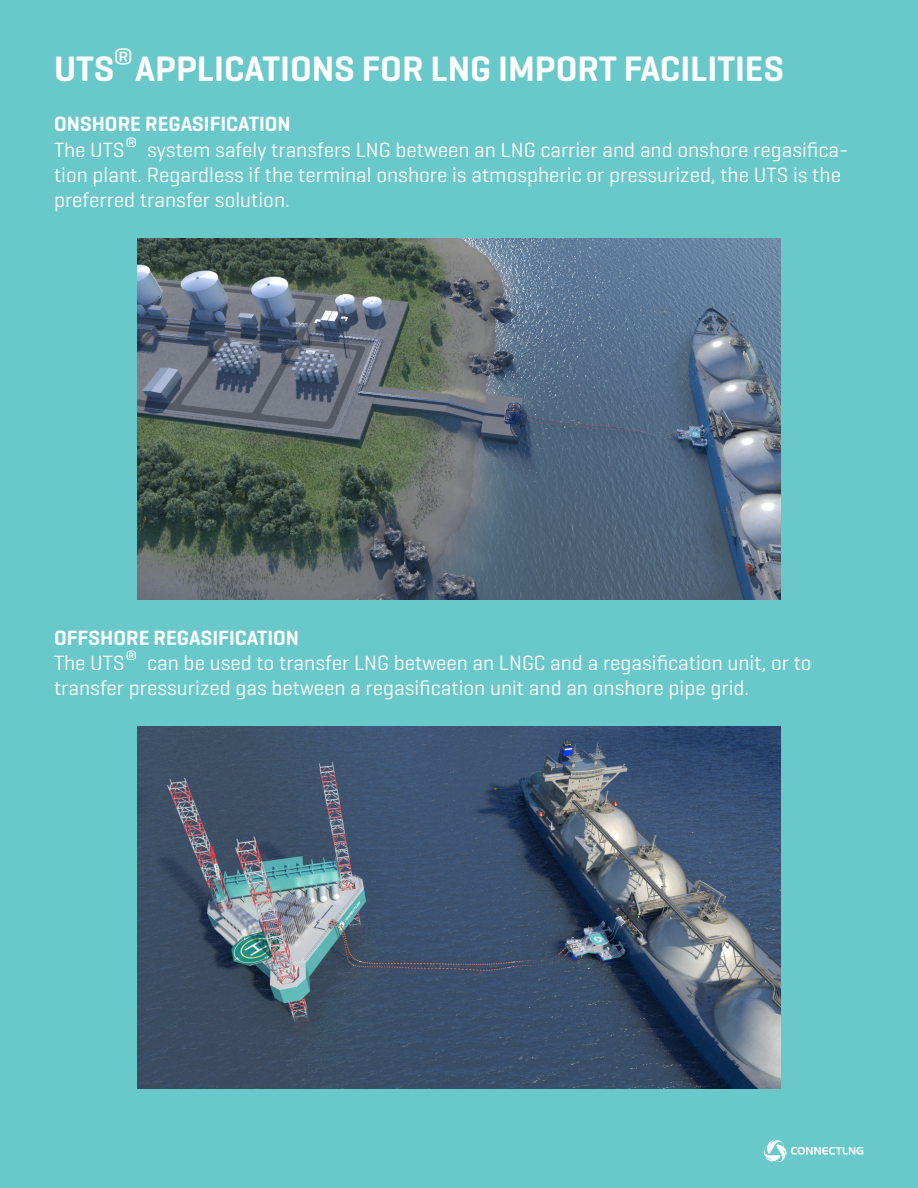
<style>
.page{position:relative;width:918px;height:1188px;background:#69c8ca}
.page>*{position:absolute;margin:0;border:0;box-sizing:border-box;transform-origin:0 0}
.t1{font:600 36px "Geogrotesque";color:#fff}
.t2{font:36px "Geogrotesque";color:#fff}
.t3{font:21px/25.2px "Geogrotesque";color:#fff}
.t4{font:600 21px "Geogrotesque";color:#fff}
</style>
<div class="page">
<img style="left:138px;top:238px;width:642px;height:361px">
<img style="left:138px;top:726px;width:642px;height:363px">
<svg style="left:763px;top:1139px;width:100px;height:23px"></svg>
<p class="t2" style="left:112px;top:38px;width:24px">®</p>
<p class="t1" style="left:54px;top:46px;width:731px">UTS APPLICATIONS FOR LNG IMPORT FACILITIES</p>
<p class="t4" style="left:54px;top:111px;width:238px">ONSHORE REGASIFICATION</p>
<p class="t3" style="left:54px;top:136px;width:72px">The UTS</p>
<p class="t3" style="left:125px;top:131px;width:15px">®</p>
<p class="t3" style="left:54px;top:136px;width:796px;text-indent:93px">system safely transfers LNG between an LNG carrier and and onshore regasifica&shy;tion plant. Regardless if the terminal onshore is atmospheric or pressurized, the UTS is the</p>
<p class="t3" style="left:54px;top:187px;width:237px">preferred transfer solution.</p>
<p class="t4" style="left:54px;top:625px;width:247px">OFFSHORE REGASIFICATION</p>
<p class="t3" style="left:54px;top:650px;width:72px">The UTS</p>
<p class="t3" style="left:125px;top:645px;width:15px">®</p>
<p class="t3" style="left:54px;top:650px;width:759px;text-indent:93px">can be used to transfer LNG between an LNGC and a regasification unit, or to transfer pressurized gas between a regasification unit and an onshore pipe grid.</p>
</div>
